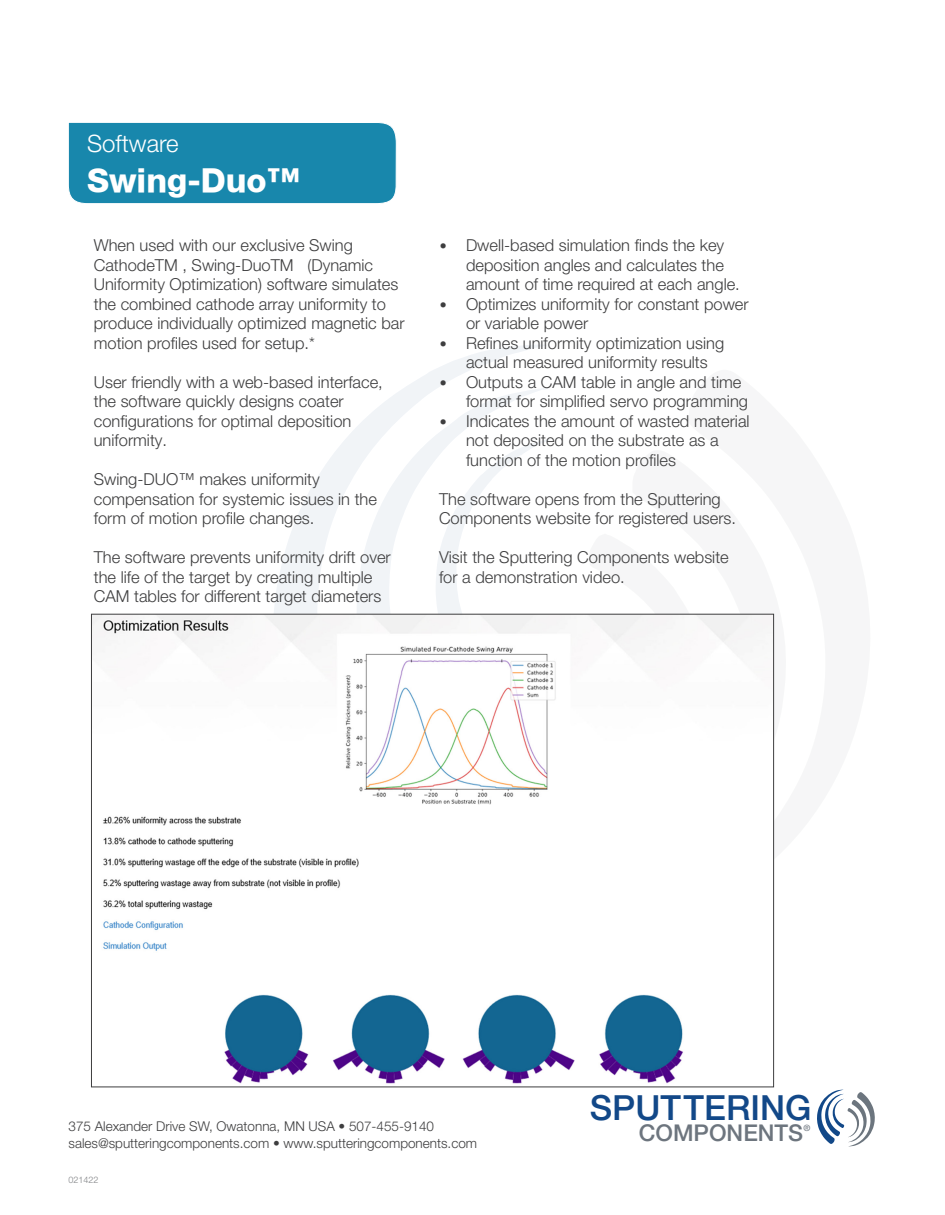
<style>
.page{position:relative;width:945px;height:1215px;background:#fff}
.page>*{position:absolute;margin:0;border:0;box-sizing:border-box;transform-origin:0 0}
.t1{font:500 34.65px "Helvetica Neue LT Std";color:#124888}
.t2{font:800 33px "Helvetica Neue";color:#fff}
.t3{font:300 24px "Helvetica Neue LT Pro";color:#fff}
.t4{font:500 23.1px "Helvetica Neue LT Std";color:#6d757e}
.t5{font:300 16.5px/19.5px "Helvetica Neue LT Pro";color:#3e3e3f}
.t6{font:300 13.5px/16.2px "Helvetica Neue LT Pro";color:#3e3e3f}
.t7{font:300 9px "Helvetica Neue LT Pro";color:#808285}
.t8{font:500 8.7px "Helvetica Neue LT Std";color:#6d757e}
.s1{font-family:"Calibri";font-weight:400}
</style>
<div class="page">
<svg style="left:268px;top:345px;width:278px;height:269px"></svg>
<svg style="left:354px;top:388px;width:193px;height:226px"></svg>
<svg style="left:436px;top:439px;width:117px;height:175px"></svg>
<div style="left:68px;top:122px;width:328px;height:82px;background:#1887ac"></div>
<svg style="left:817px;top:1090px;width:58px;height:56px"></svg>
<img style="left:93px;top:616px;width:679px;height:468px">
<p class="t3" style="left:87px;top:129px;width:93px">Software</p>
<p class="t2" style="left:87px;top:161px;width:214px">Swing-Duo™</p>
<p class="t5" style="left:94px;top:235px;width:312px">When used with our exclusive Swing CathodeTM , Swing-DuoTM (Dynamic Uniformity Optimization) software simulates the combined cathode array uniformity to produce individually optimized magnetic bar motion profiles used for setup.*</p>
<p class="t5" style="left:94px;top:372px;width:291px">User friendly with a web-based interface, the software quickly designs coater configurations for optimal deposition uniformity.</p>
<p class="t5" style="left:94px;top:469px;width:285px">Swing-DUO™ makes uniformity compensation for systemic issues in the form of motion profile changes.</p>
<p class="t5" style="left:94px;top:547px;width:299px">The software prevents uniformity drift over the life of the target by creating multiple<br>CAM tables for different target diameters</p>
<p class="t5" style="left:466px;top:235px;width:275px;text-indent:-27px"><span class="s1">•</span> Dwell-based simulation finds the key deposition angles and calculates the amount of time required at each angle.</p>
<p class="t5" style="left:466px;top:294px;width:284px;text-indent:-27px"><span class="s1">•</span> Optimizes uniformity for constant power or variable power</p>
<p class="t5" style="left:466px;top:333px;width:260px;text-indent:-27px"><span class="s1">•</span> Refines uniformity optimization using actual measured uniformity results</p>
<p class="t5" style="left:466px;top:372px;width:284px;text-indent:-27px"><span class="s1">•</span> Outputs a CAM table in angle and time format for simplified servo programming</p>
<p class="t5" style="left:466px;top:411px;width:285px;text-indent:-27px"><span class="s1">•</span> Indicates the amount of wasted material not deposited on the substrate as a function of the motion profiles</p>
<p class="t5" style="left:439px;top:489px;width:299px">The software opens from the Sputtering<br>Components website for registered users.</p>
<p class="t5" style="left:439px;top:547px;width:291px">Visit the Sputtering Components website for a demonstration video.</p>
<p class="t6" style="left:69px;top:1118px;width:410px">375 Alexander Drive SW, Owatonna, MN USA • 507-455-9140 sales@sputteringcomponents.com • www.sputteringcomponents.com</p>
<p class="t7" style="left:69px;top:1174px;width:32px">021422</p>
<p class="t1" style="left:590px;top:1087px;width:223px">SPUTTERING</p>
<p class="t8" style="left:803px;top:1122px;width:8px">®</p>
<p class="t4" style="left:639px;top:1119px;width:166px">COMPONENTS</p>
</div>
